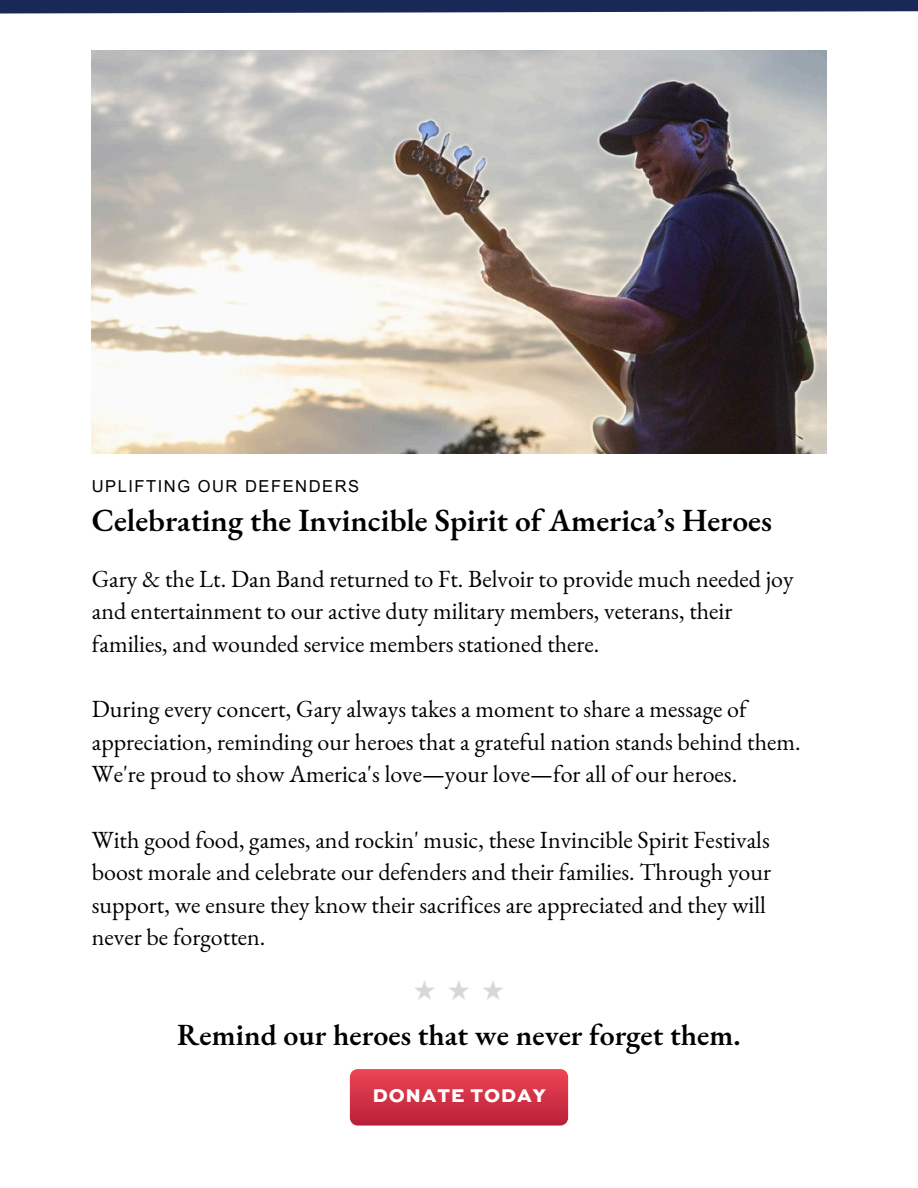
<style>
.page{position:relative;width:918px;height:1188px;background:#fff}
.page>*{position:absolute;margin:0;border:0;box-sizing:border-box;transform-origin:0 0}
.t1{font:600 31.5px "EB Garamond";color:#000}
.t2{font:600 30px "EB Garamond";color:#000}
.t3{font:24px/32.7px "EB Garamond";color:#000}
.t4{font:800 19.5px "Sweet Sans Pro";letter-spacing:.04em;color:#fff}
.t5{font:16.5px "Arial MT Pro";letter-spacing:.095em;color:#000}
</style>
<div class="page">
<svg style="left:0;top:0;width:918px;height:14px;background:#33416a"></svg>
<img style="left:92px;top:51px;width:734px;height:402px">
<img style="left:415px;top:981px;width:88px;height:18px">
<svg style="left:350px;top:1069px;width:218px;height:57px;background:#d33548"></svg>
<h3 class="t5" style="left:92px;top:480px;width:269px">UPLIFTING OUR DEFENDERS</h3>
<h3 class="t1" style="left:92px;top:499px;width:682px">Celebrating the Invincible Spirit of America’s Heroes</h3>
<p class="t3" style="left:92px;top:562px;width:703px">Gary &amp; the Lt. Dan Band returned to Ft. Belvoir to provide much needed joy and entertainment to our active duty military members, veterans, their families, and wounded service members stationed there.</p>
<h1 class="t3" style="left:92px;top:692px;width:710px">During every concert, Gary always takes a moment to share a message of appreciation, reminding our heroes that a grateful nation stands behind them.<br>We're proud to show America's love—your love—for all of our heroes.</h1>
<p class="t3" style="left:92px;top:823px;width:681px">With good food, games, and rockin' music, these Invincible Spirit Festivals boost morale and celebrate our defenders and their families. Through your support, we ensure they know their sacrifices are appreciated and they will never be forgotten.</p>
<h3 class="t2" style="left:177px;top:1015px;width:565px">Remind our heroes that we never forget them.</h3>
<h3 class="t4" style="left:372px;top:1087px;width:175px">DONATE TODAY</h3>
</div>
